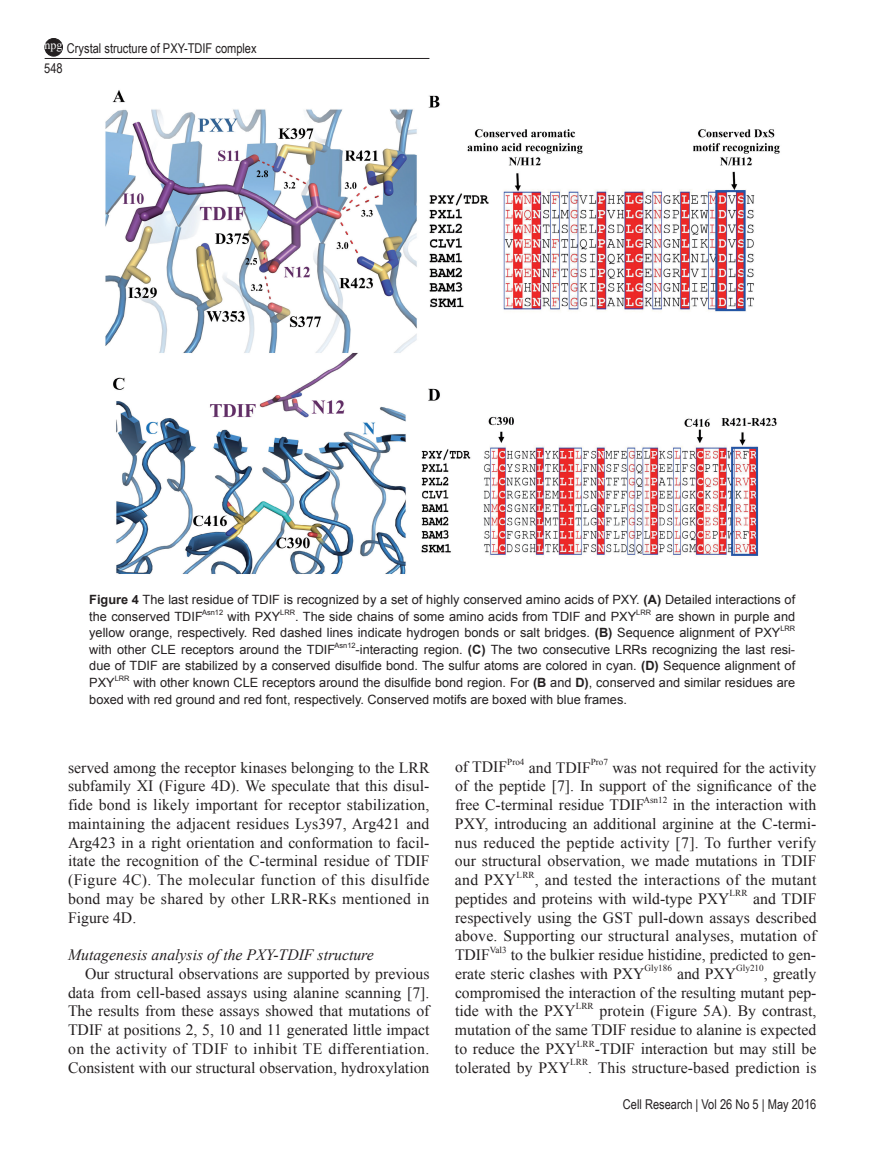
<style>
.page{position:relative;width:893px;height:1170px;background:#fff}
.page>*{position:absolute;margin:0;border:0;box-sizing:border-box;transform-origin:0 0}
.t1{font:15.75px/18.8px "Times New Roman";color:#231f20;text-align:justify}
.t2{font:15.75px/18.8px "Times New Roman";letter-spacing:.02em;color:#231f20}
.t3{font:italic 15.75px "Times New Roman";color:#231f20}
.t4{font:13.5px "Arial Narrow";color:#231f20}
.t5{font:12.75px/16.5px "Arial";color:#231f20}
.t6{font:12px "Times New Roman";color:#fff}
.t7{font:9.15px "Times New Roman";color:#231f20}
.t8{font:7.5px "Arial";color:#231f20}
.s1{font-weight:700}
</style>
<div class="page">
<hr style="left:45px;top:58px;width:384px;height:1px;background:#231f20">
<div style="left:45px;top:38px;width:17px;height:18px;background:#231f20;border-radius:50%"></div>
<div style="left:45px;top:38px;width:18px;height:18px;border:1px solid #231f20;border-radius:50%"></div>
<img style="left:105px;top:90px;width:675px;height:484px">
<p class="t4" style="left:67px;top:39px;width:191px">Crystal structure of PXY-TDIF complex</p>
<p class="t6" style="left:45px;top:37px;width:20px">npg</p>
<p class="t4" style="left:44px;top:58px;width:20px">548</p>
<p class="t5" style="left:89px;top:591px;width:707px"><span class="s1">Figure 4</span> The last residue of TDIF is recognized by a set of highly conserved amino acids of PXY. <span class="s1">(A)</span> Detailed interactions of the conserved TDIF</p>
<p class="t8" style="left:202px;top:607px;width:23px">Asn12</p>
<p class="t5" style="left:228px;top:608px;width:54px">with PXY</p>
<p class="t8" style="left:280px;top:607px;width:16px">LRR</p>
<p class="t5" style="left:295px;top:608px;width:343px">. The side chains of some amino acids from TDIF and PXY</p>
<p class="t8" style="left:636px;top:607px;width:16px">LRR</p>
<p class="t5" style="left:89px;top:608px;width:707px;text-indent:566px">are shown in purple and yellow orange, respectively. Red dashed lines indicate hydrogen bonds or salt bridges. <span class="s1">(B)</span> Sequence alignment of PXY</p>
<p class="t8" style="left:780px;top:623px;width:16px">LRR</p>
<p class="t5" style="left:89px;top:641px;width:247px">with other CLE receptors around the TDIF</p>
<p class="t8" style="left:335px;top:640px;width:23px">Asn12</p>
<p class="t5" style="left:89px;top:641px;width:707px;text-align:justify;text-indent:266px">-interacting region. <span class="s1">(C)</span> The two consecutive LRRs recognizing the last resi&shy;due of TDIF are stabilized by a conserved disulfide bond. The sulfur atoms are colored in cyan. <span class="s1">(D)</span> Sequence alignment of PXY</p>
<p class="t8" style="left:115px;top:673px;width:16px">LRR</p>
<p class="t5" style="left:89px;top:674px;width:707px;text-indent:44px">with other known CLE receptors around the disulfide bond region. For <span class="s1">(B</span> and <span class="s1">D)</span>, conserved and similar residues are boxed with red ground and red font, respectively. Conserved motifs are boxed with blue frames.</p>
<p class="t1" style="left:68px;top:757px;width:363px">served among the receptor kinases belonging to the LRR subfamily XI (Figure 4D). We speculate that this disul&shy;fide bond is likely important for receptor stabilization, maintaining the adjacent residues Lys397, Arg421 and Arg423 in a right orientation and conformation to facil&shy;itate the recognition of the C-terminal residue of TDIF (Figure 4C). The molecular function of this disulfide bond may be shared by other LRR-RKs mentioned in Figure 4D.</p>
<p class="t3" style="left:68px;top:943px;width:307px">Mutagenesis analysis of the PXY-TDIF structure</p>
<p class="t1" style="left:68px;top:963px;width:363px;text-indent:17px">Our structural observations are supported by previous data from cell-based assays using alanine scanning [7].<br>The results from these assays showed that mutations of TDIF at positions 2, 5, 10 and 11 generated little impact on the activity of TDIF to inhibit TE differentiation.<br>Consistent with our structural observation, hydroxylation</p>
<p class="t1" style="left:455px;top:757px;width:54px">of TDIF</p>
<p class="t7" style="left:507px;top:755px;width:19px">Pro4</p>
<p class="t1" style="left:529px;top:757px;width:63px">and TDIF</p>
<p class="t7" style="left:591px;top:755px;width:19px">Pro7</p>
<p class="t1" style="left:455px;top:757px;width:363px;text-indent:158px">was not required for the activity of the peptide [7]. In support of the significance of the free C-terminal residue TDIF</p>
<p class="t7" style="left:643px;top:793px;width:25px">Asn12</p>
<p class="t1" style="left:455px;top:795px;width:363px;text-indent:218px">in the interaction with PXY, introducing an additional arginine at the C-termi&shy;nus reduced the peptide activity [7]. To further verify our structural observation, we made mutations in TDIF and PXY</p>
<p class="t7" style="left:517px;top:868px;width:20px">LRR</p>
<p class="t2" style="left:455px;top:870px;width:363px;text-indent:80px">, and tested the interactions of the mutant peptides and proteins with wild-type PXY</p>
<p class="t7" style="left:730px;top:887px;width:19px">LRR</p>
<p class="t1" style="left:455px;top:888px;width:363px;text-indent:298px">and TDIF respectively using the GST pull-down assays described above. Supporting our structural analyses, mutation of TDIF</p>
<p class="t7" style="left:490px;top:943px;width:18px">Val3</p>
<p class="t1" style="left:455px;top:945px;width:363px;text-indent:56px">to the bulkier residue histidine, predicted to gen&shy;erate steric clashes with PXY</p>
<p class="t7" style="left:644px;top:962px;width:29px">Gly186</p>
<p class="t1" style="left:677px;top:963px;width:61px">and PXY</p>
<p class="t7" style="left:736px;top:962px;width:29px">Gly210</p>
<p class="t1" style="left:455px;top:963px;width:363px;text-indent:309px">, greatly compromised the interaction of the resulting mutant pep&shy;tide with the PXY</p>
<p class="t7" style="left:576px;top:999px;width:19px">LRR</p>
<p class="t1" style="left:455px;top:1001px;width:363px;text-indent:145px">protein (Figure 5A). By contrast, mutation of the same TDIF residue to alanine is expected to reduce the PXY</p>
<p class="t7" style="left:577px;top:1037px;width:19px">LRR</p>
<p class="t1" style="left:595px;top:1038px;width:223px">-TDIF interaction but may still be</p>
<p class="t1" style="left:455px;top:1057px;width:117px">tolerated by PXY</p>
<p class="t7" style="left:570px;top:1055px;width:19px">LRR</p>
<p class="t1" style="left:588px;top:1057px;width:230px">. This structure-based prediction is</p>
<p class="t4" style="left:623px;top:1094px;width:195px">Cell Research | Vol 26 No 5 | May 2016</p>
</div>
